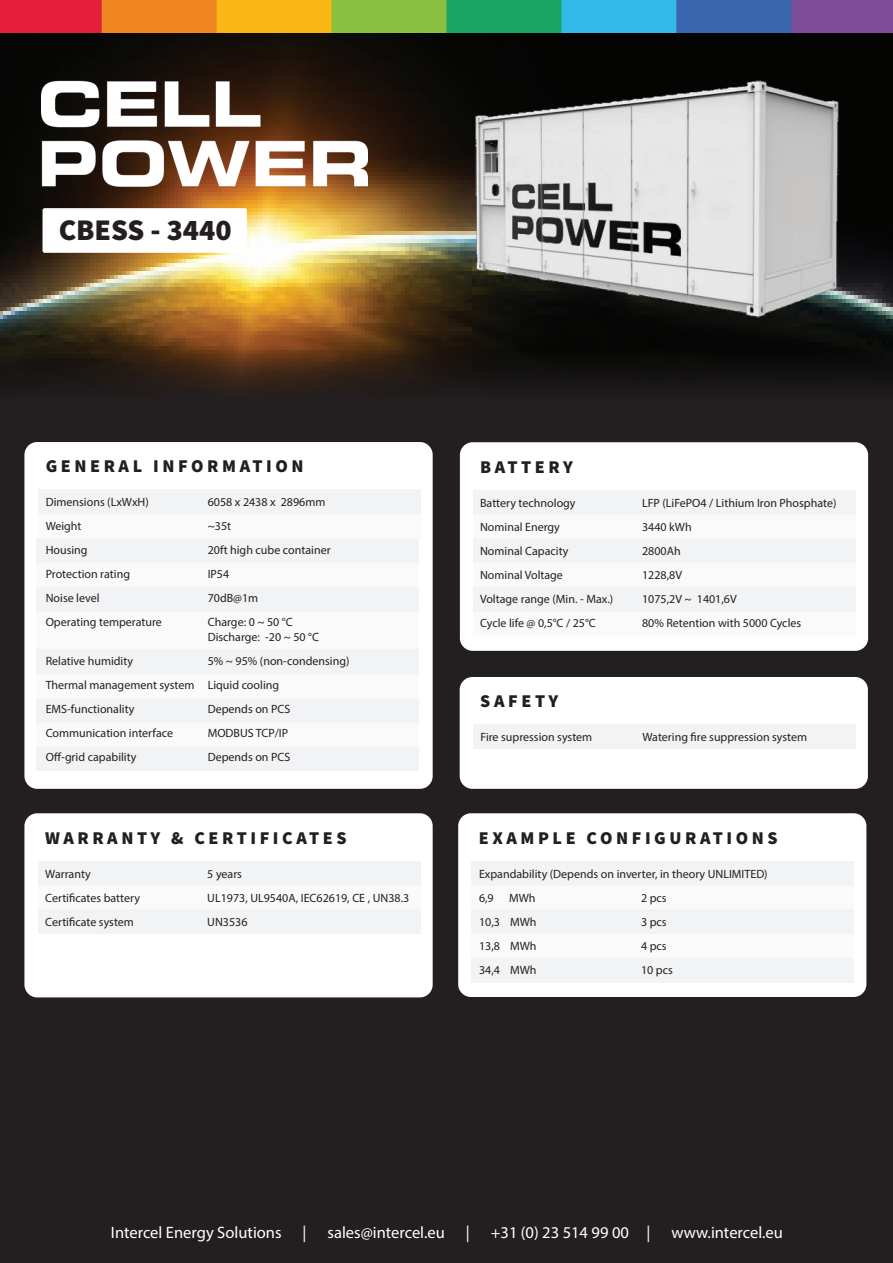
<style>
.page{position:relative;width:893px;height:1263px;background:#fff}
.page>*{position:absolute;margin:0;border:0;box-sizing:border-box;transform-origin:0 0}
.t1{font:900 30px "Source Sans Pro";color:#231f20}
.t2{font:900 18px "Source Sans Pro";letter-spacing:.2em;color:#231f20}
.t3{font:16.5px "Myriad Pro";color:#fff}
.t4{font:12px/24px "Myriad Pro";color:#231f20}
</style>
<div class="page">
<div style="left:0;top:394px;width:893px;height:869px;background:#231f20"></div>
<div style="left:460px;top:442px;width:408px;height:209px;background:#fff;border-radius:13px"></div>
<div style="left:458px;top:813px;width:408px;height:184px;background:#fff;border-radius:13px"></div>
<div style="left:460px;top:677px;width:408px;height:112px;background:#fff;border-radius:13px"></div>
<div style="left:473px;top:514px;width:382px;height:25px;background:#fafafa"></div>
<div style="left:472px;top:885px;width:382px;height:24px;background:#fafafa"></div>
<div style="left:473px;top:490px;width:382px;height:24px;background:#f2f3f4"></div>
<div style="left:472px;top:861px;width:382px;height:24px;background:#f2f3f4"></div>
<div style="left:473px;top:725px;width:383px;height:24px;background:#f2f3f4"></div>
<div style="left:473px;top:563px;width:382px;height:24px;background:#fafafa"></div>
<div style="left:473px;top:611px;width:382px;height:25px;background:#fafafa"></div>
<div style="left:472px;top:934px;width:382px;height:24px;background:#fafafa"></div>
<div style="left:473px;top:539px;width:382px;height:24px;background:#f2f3f4"></div>
<div style="left:472px;top:909px;width:382px;height:25px;background:#f2f3f4"></div>
<div style="left:472px;top:958px;width:382px;height:24px;background:#f2f3f4"></div>
<div style="left:473px;top:587px;width:382px;height:24px;background:#f2f3f4"></div>
<img style="left:0;top:0;width:893px;height:348px">
<img style="left:41px;top:73px;width:327px;height:129px">
<div style="left:24px;top:442px;width:409px;height:347px;background:#fff;border-radius:13px"></div>
<div style="left:38px;top:514px;width:383px;height:24px;background:#fafafa"></div>
<div style="left:38px;top:490px;width:383px;height:24px;background:#f2f3f4"></div>
<div style="left:37px;top:563px;width:382px;height:24px;background:#fafafa"></div>
<div style="left:37px;top:674px;width:382px;height:24px;background:#fafafa"></div>
<div style="left:37px;top:611px;width:382px;height:48px;background:#fafafa"></div>
<div style="left:37px;top:722px;width:382px;height:24px;background:#fafafa"></div>
<div style="left:37px;top:538px;width:382px;height:25px;background:#f2f3f4"></div>
<div style="left:37px;top:650px;width:382px;height:24px;background:#f2f3f4"></div>
<div style="left:37px;top:698px;width:382px;height:24px;background:#f2f3f4"></div>
<div style="left:37px;top:746px;width:382px;height:25px;background:#f2f3f4"></div>
<div style="left:37px;top:587px;width:382px;height:24px;background:#f2f3f4"></div>
<div style="left:24px;top:813px;width:409px;height:184px;background:#fff;border-radius:13px"></div>
<div style="left:38px;top:885px;width:383px;height:24px;background:#fafafa"></div>
<div style="left:38px;top:861px;width:383px;height:24px;background:#f2f3f4"></div>
<div style="left:38px;top:909px;width:383px;height:25px;background:#f2f3f4"></div>
<svg style="left:0;top:348px;width:893px;height:46px;background:#211812"></svg>
<div style="left:43px;top:208px;width:204px;height:45px;background:#fff;border-radius:2px"></div>
<img style="left:453px;top:69px;width:404px;height:248px">
<h1 class="t1" style="left:59px;top:209px;width:174px">CBESS - 3440</h1>
<h2 class="t2" style="left:46px;top:454px;width:259px">GENERAL INFORMATION</h2>
<p class="t4" style="left:46px;top:490px;width:105px">Dimensions (LxWxH)</p>
<p class="t4" style="left:208px;top:490px;width:119px">6058 x 2438 x 2896mm</p>
<p class="t4" style="left:46px;top:514px;width:37px">Weight</p>
<p class="t4" style="left:208px;top:514px;width:25px">~35t</p>
<p class="t4" style="left:46px;top:538px;width:43px">Housing</p>
<p class="t4" style="left:208px;top:538px;width:124px">20ft high cube container</p>
<p class="t4" style="left:46px;top:562px;width:86px">Protection rating</p>
<p class="t4" style="left:208px;top:562px;width:23px">IP54</p>
<p class="t4" style="left:46px;top:586px;width:55px">Noise level</p>
<p class="t4" style="left:208px;top:586px;width:52px">70dB@1m</p>
<p class="t4" style="left:46px;top:610px;width:118px">Operating temperature</p>
<p class="t4" style="left:208px;top:615px;width:113px;line-height:15px">Charge: 0 ~ 50 °C<br>Discharge: -20 ~ 50 °C</p>
<p class="t4" style="left:46px;top:649px;width:89px">Relative humidity</p>
<p class="t4" style="left:46px;top:649px;width:305px;text-indent:162px">5% ~ 95% (non-condensing)<br>Thermal management system Liquid cooling<br>EMS-functionality</p>
<p class="t4" style="left:208px;top:697px;width:84px">Depends on PCS</p>
<p class="t4" style="left:46px;top:721px;width:129px">Communication interface</p>
<p class="t4" style="left:208px;top:721px;width:82px">MODBUS TCP/IP</p>
<p class="t4" style="left:46px;top:745px;width:92px">Off-grid capability</p>
<p class="t4" style="left:208px;top:745px;width:84px">Depends on PCS</p>
<h2 class="t2" style="left:480px;top:454px;width:94px">BATTERY</h2>
<p class="t4" style="left:480px;top:490px;width:97px">Battery technology</p>
<p class="t4" style="left:642px;top:490px;width:196px">LFP (LiFePO4 / Lithium Iron Phosphate)</p>
<p class="t4" style="left:480px;top:514px;width:81px">Nominal Energy</p>
<p class="t4" style="left:642px;top:514px;width:51px">3440 kWh</p>
<p class="t4" style="left:480px;top:538px;width:90px">Nominal Capacity</p>
<p class="t4" style="left:642px;top:538px;width:40px">2800Ah</p>
<p class="t4" style="left:480px;top:562px;width:84px">Nominal Voltage</p>
<p class="t4" style="left:642px;top:562px;width:41px">1228,8V</p>
<p class="t4" style="left:480px;top:586px;width:135px">Voltage range (Min. - Max.)</p>
<p class="t4" style="left:642px;top:586px;width:96px">1075,2V ~ 1401,6V</p>
<p class="t4" style="left:480px;top:610px;width:117px">Cycle life @ 0,5°C / 25°C</p>
<p class="t4" style="left:642px;top:610px;width:161px">80% Retention with 5000 Cycles</p>
<h2 class="t2" style="left:480px;top:689px;width:79px">SAFETY</h2>
<p class="t4" style="left:480px;top:725px;width:113px">Fire supression system</p>
<p class="t4" style="left:642px;top:725px;width:166px">Watering fire suppression system</p>
<h2 class="t2" style="left:45px;top:825px;width:303px">WARRANTY &amp; CERTIFICATES</h2>
<h2 class="t2" style="left:479px;top:825px;width:300px">EXAMPLE CONFIGURATIONS</h2>
<p class="t4" style="left:45px;top:861px;width:47px">Warranty</p>
<p class="t4" style="left:207px;top:861px;width:36px">5 years</p>
<p class="t4" style="left:45px;top:885px;width:96px">Certificates battery</p>
<p class="t4" style="left:207px;top:885px;width:204px">UL1973, UL9540A, IEC62619, CE , UN38.3</p>
<p class="t4" style="left:45px;top:909px;width:90px">Certificate system</p>
<p class="t4" style="left:207px;top:909px;width:42px">UN3536</p>
<p class="t4" style="left:479px;top:861px;width:290px">Expandability (Depends on inverter, in theory UNLIMITED)<br>6,9</p>
<p class="t4" style="left:509px;top:885px;width:28px">MWh</p>
<p class="t4" style="left:641px;top:885px;width:27px">2 pcs</p>
<p class="t4" style="left:479px;top:909px;width:59px">10,3 MWh</p>
<p class="t4" style="left:641px;top:909px;width:27px">3 pcs</p>
<p class="t4" style="left:479px;top:933px;width:59px">13,8 MWh</p>
<p class="t4" style="left:641px;top:933px;width:27px">4 pcs</p>
<p class="t4" style="left:479px;top:957px;width:59px">34,4 MWh</p>
<p class="t4" style="left:641px;top:957px;width:33px">10 pcs</p>
<h3 class="t3" style="left:111px;top:1222px;width:172px">Intercel Energy Solutions</h3>
<h3 class="t3" style="left:303px;top:1222px;width:5px">|</h3>
<h3 class="t3" style="left:328px;top:1222px;width:119px">sales@intercel.eu</h3>
<h3 class="t3" style="left:466px;top:1222px;width:5px">|</h3>
<h3 class="t3" style="left:491px;top:1222px;width:161px">+31 (0) 23 514 99 00 |</h3>
<h3 class="t3" style="left:671px;top:1222px;width:113px">www.intercel.eu</h3>
</div>
